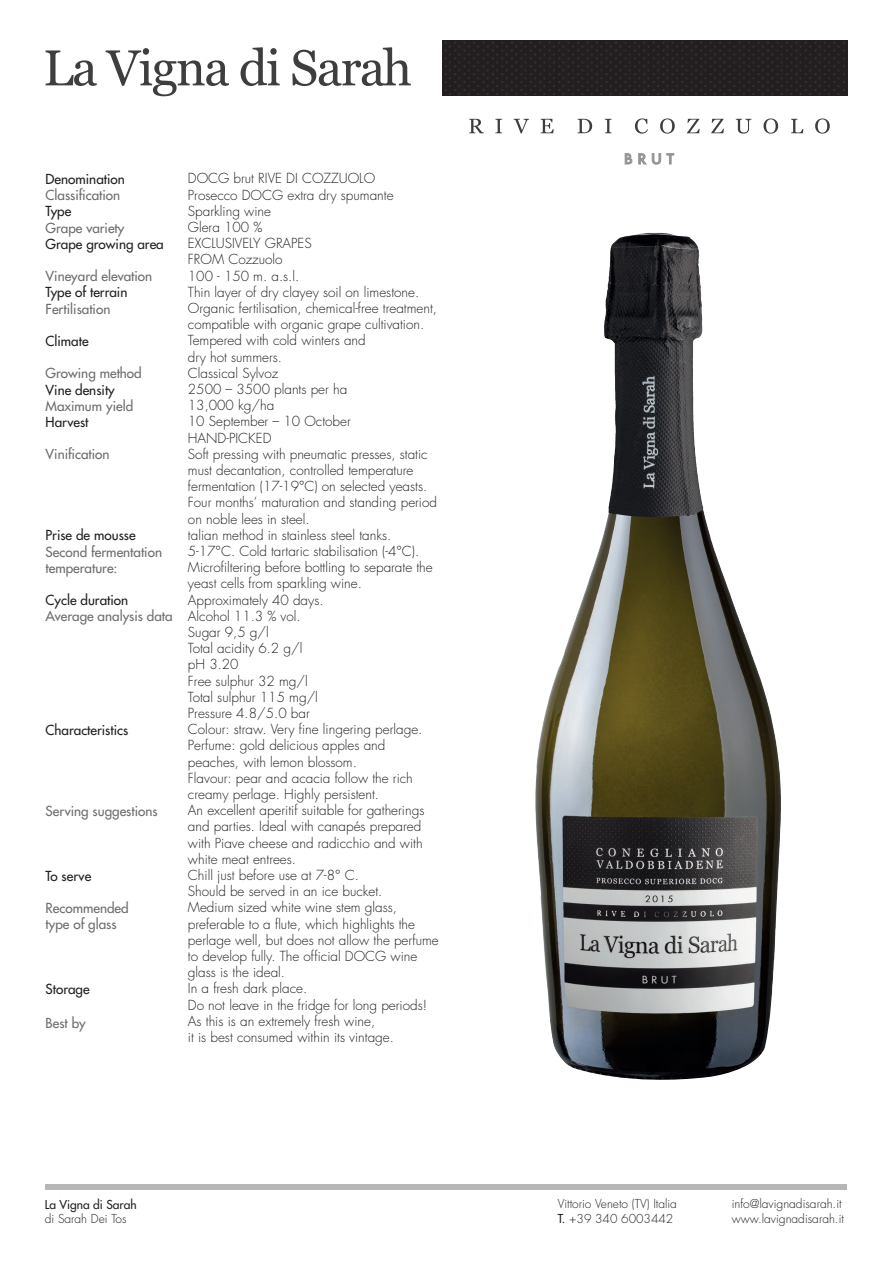
<style>
.page{position:relative;width:893px;height:1263px;background:#fff}
.page>*{position:absolute;margin:0;border:0;box-sizing:border-box;transform-origin:0 0}
.t1{font:300 13.5px/16.2px "Futura Std";color:#231f20}
.t2{font:500 13.5px/16.2px "Futura Std";color:#6c6d70}
.t3{font:500 13.5px "Futura Std";color:#231f20}
.t4{font:300 12px/14.4px "Futura Std";color:#231f20}
.t5{font:500 12px "Futura Std";color:#231f20}
.s1{font-weight:500}
</style>
<div class="page">
<svg style="left:46px;top:50px;width:51px;height:36px"></svg>
<svg style="left:106px;top:48px;width:123px;height:48px"></svg>
<svg style="left:241px;top:47px;width:39px;height:39px"></svg>
<svg style="left:292px;top:47px;width:119px;height:39px"></svg>
<div style="left:46px;top:1184px;width:801px;height:5px;background:#b5b6b7"></div>
<svg style="left:469px;top:119px;width:15px;height:14px"></svg>
<svg style="left:495px;top:119px;width:7px;height:14px"></svg>
<svg style="left:514px;top:119px;width:15px;height:14px"></svg>
<svg style="left:541px;top:119px;width:13px;height:14px"></svg>
<svg style="left:577px;top:119px;width:15px;height:14px"></svg>
<svg style="left:605px;top:119px;width:7px;height:14px"></svg>
<svg style="left:635px;top:118px;width:13px;height:16px"></svg>
<svg style="left:660px;top:118px;width:15px;height:16px"></svg>
<svg style="left:687px;top:119px;width:13px;height:14px"></svg>
<svg style="left:711px;top:119px;width:13px;height:14px"></svg>
<svg style="left:736px;top:119px;width:15px;height:15px"></svg>
<svg style="left:763px;top:118px;width:15px;height:16px"></svg>
<svg style="left:791px;top:119px;width:12px;height:14px"></svg>
<svg style="left:815px;top:118px;width:15px;height:16px"></svg>
<svg style="left:625px;top:153px;width:7px;height:11px"></svg>
<svg style="left:638px;top:153px;width:36px;height:11px"></svg>
<div style="left:442px;top:40px;width:405px;height:56px;background:#231f20"></div>
<svg style="left:445px;top:42px;width:400px;height:53px"></svg>
<img style="left:535px;top:232px;width:246px;height:699px">
<svg style="left:543px;top:931px;width:233px;height:149px;background:#6e7072"></svg>
<p class="t3" style="left:46px;top:170px;width:81px">Denomination</p>
<p class="t2" style="left:46px;top:187px;width:76px">Classification</p>
<p class="t3" style="left:46px;top:203px;width:27px">Type</p>
<p class="t2" style="left:46px;top:219px;width:80px">Grape variety</p>
<p class="t3" style="left:46px;top:235px;width:120px">Grape growing area</p>
<p class="t2" style="left:46px;top:268px;width:108px">Vineyard elevation</p>
<p class="t3" style="left:46px;top:284px;width:83px">Type of terrain</p>
<p class="t2" style="left:46px;top:300px;width:66px">Fertilisation</p>
<p class="t3" style="left:46px;top:332px;width:45px">Climate</p>
<p class="t2" style="left:46px;top:365px;width:98px">Growing method</p>
<p class="t3" style="left:46px;top:381px;width:71px">Vine density</p>
<p class="t2" style="left:46px;top:398px;width:89px">Maximum yield</p>
<p class="t3" style="left:46px;top:413px;width:44px">Harvest</p>
<p class="t2" style="left:46px;top:446px;width:65px">Vinification</p>
<p class="t3" style="left:46px;top:527px;width:92px">Prise de mousse</p>
<p class="t2" style="left:46px;top:543px;width:118px">Second fermentation temperature:</p>
<p class="t3" style="left:46px;top:592px;width:84px">Cycle duration</p>
<p class="t2" style="left:46px;top:608px;width:129px">Average analysis data</p>
<p class="t3" style="left:46px;top:721px;width:84px">Characteristics</p>
<p class="t2" style="left:46px;top:803px;width:114px">Serving suggestions</p>
<p class="t3" style="left:46px;top:867px;width:47px">To serve</p>
<p class="t2" style="left:46px;top:900px;width:85px">Recommended type of glass</p>
<p class="t3" style="left:46px;top:980px;width:46px">Storage</p>
<p class="t2" style="left:46px;top:1015px;width:42px">Best by</p>
<p class="t1" style="left:188px;top:171px;width:252px">DOCG brut RIVE DI COZZUOLO<br>Prosecco DOCG extra dry spumante<br>Sparkling wine<br>Glera 100 %<br>EXCLUSIVELY GRAPES<br>FROM Cozzuolo<br>100 - 150 m. a.s.l.<br>Thin layer of dry clayey soil on limestone.<br>Organic fertilisation, chemical-free treatment, compatible with organic grape cultivation.<br>Tempered with cold winters and<br>dry hot summers.<br>Classical Sylvoz<br>2500 – 3500 plants per ha<br>13,000 kg/ha<br>10 September – 10 October<br>HAND-PICKED<br>Soft pressing with pneumatic presses, static must decantation, controlled temperature fermentation (17-19°C) on selected yeasts.<br>Four months’ maturation and standing period on noble lees in steel.<br>talian method in stainless steel tanks.<br>5-17°C. Cold tartaric stabilisation (-4°C).<br>Microfiltering before bottling to separate the yeast cells from sparkling wine.<br>Approximately 40 days.<br>Alcohol 11.3 % vol.<br>Sugar 9,5 g/l<br>Total acidity 6.2 g/l<br>pH 3.20<br>Free sulphur 32 mg/l<br>Total sulphur 115 mg/l<br>Pressure 4.8/5.0 bar<br>Colour: straw. Very fine lingering perlage.<br>Perfume: gold delicious apples and peaches, with lemon blossom.<br>Flavour: pear and acacia follow the rich creamy perlage. Highly persistent.<br>An excellent aperitif suitable for gatherings and parties. Ideal with canapés prepared with Piave cheese and radicchio and with white meat entrees.<br>Chill just before use at 7-8° C.<br>Should be served in an ice bucket.<br>Medium sized white wine stem glass, preferable to a flute, which highlights the perlage well, but does not allow the perfume to develop fully. The official DOCG wine glass is the ideal.<br>In a fresh dark place.<br>Do not leave in the fridge for long periods!<br>As this is an extremely fresh wine,<br>it is best consumed within its vintage.</p>
<p class="t5" style="left:45px;top:1197px;width:94px">La Vigna di Sarah</p>
<p class="t4" style="left:45px;top:1212px;width:83px">di Sarah Dei Tos</p>
<p class="t4" style="left:558px;top:1197px;width:121px">Vittorio Veneto (TV) Italia<br><span class="s1">T.</span> +39 340 6003442</p>
<p class="t4" style="left:732px;top:1197px;width:114px">info@lavignadisarah.it www.lavignadisarah.it</p>
</div>
